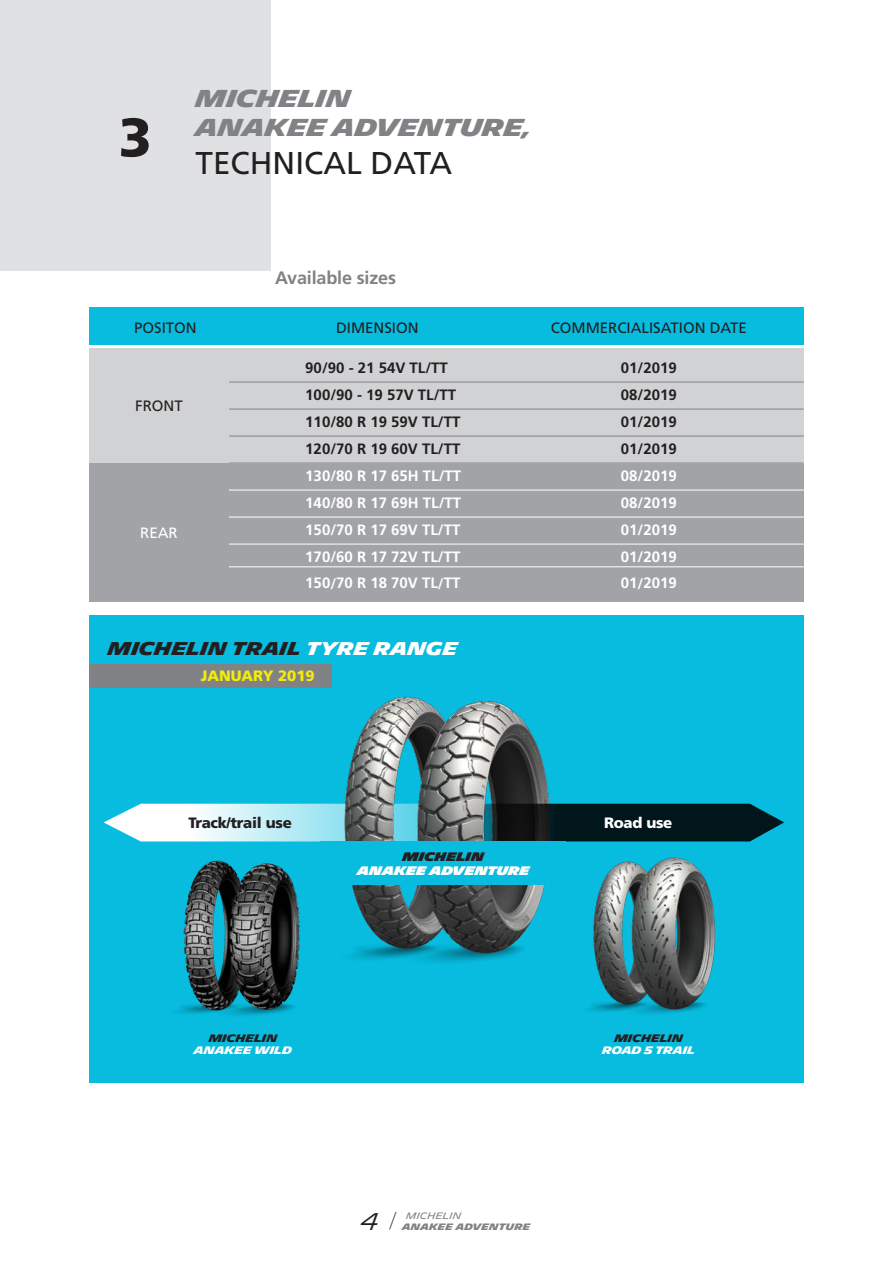
<style>
.page{position:relative;width:893px;height:1263px;background:#fff}
.page>*{position:absolute;margin:0;border:0;box-sizing:border-box;transform-origin:0 0}
.t1{font:900 54.3px "Frutiger LT Std";color:#231f20}
.t2{font:31.5px "Frutiger LT Std";color:#231f20}
.t3{font:700 23.7px/28.5px "Michelin";letter-spacing:-.02em;color:#808285}
.t4{font:300 23.4px "Michelin";color:#231f20}
.t5{font:700 18px "Michelin";letter-spacing:-.01em;color:#231f20}
.t6{font:700 18px "Frutiger LT Std";letter-spacing:-.01em;color:#808285}
.t7{font:700 15px "Frutiger LT Std";color:#fff}
.t8{font:700 15px "Frutiger LT Std";color:#231f20}
.t9{font:15px "Frutiger LT Std";color:#231f20}
.t10{font:900 15px "Frutiger LT Std";letter-spacing:-.02em;color:#231f20}
.t11{font:900 15px "Frutiger LT Std";color:#f5ec09}
.t12{font:900 15px "Frutiger LT Std";letter-spacing:-.02em;color:#fff}
.t13{font:15px "Frutiger LT Std";color:#fff}
.t14{font:900 12px/14.4px "Michelin";letter-spacing:-.02em;color:#fff;text-align:center}
.t15{font:700 10.5px/12.6px "Michelin";letter-spacing:-.02em;color:#fff;text-align:center}
.t16{font:700 9px "Michelin";letter-spacing:.01em;color:#808285}
.t17{font:9px "Michelin";letter-spacing:.01em;color:#808285}
.s1{color:#fff}
.s2{color:#231f20}
</style>
<div class="page">
<svg style="left:389px;top:1212px;width:8px;height:18px"></svg>
<div style="left:0;top:0;width:271px;height:271px;background:#e0e1e3"></div>
<div style="left:89px;top:615px;width:715px;height:467px;background:#07bcdf"></div>
<div style="left:89px;top:664px;width:243px;height:24px;background:#808285"></div>
<div style="left:89px;top:463px;width:715px;height:139px;background:#a1a3a6"></div>
<div style="left:89px;top:348px;width:715px;height:115px;background:#d1d2d4"></div>
<div style="left:89px;top:308px;width:715px;height:37px;background:#07bcdf"></div>
<hr style="left:89px;top:382px;width:715px;height:1px;background:#808285">
<hr style="left:89px;top:409px;width:715px;height:1px;background:#808285">
<hr style="left:89px;top:436px;width:715px;height:1px;background:#808285">
<hr style="left:89px;top:463px;width:715px;height:1px;background:#808285">
<hr style="left:89px;top:490px;width:715px;height:1px;background:#fff">
<hr style="left:89px;top:517px;width:715px;height:1px;background:#fff">
<hr style="left:89px;top:544px;width:715px;height:1px;background:#fff">
<hr style="left:89px;top:566px;width:715px;height:1px;background:#fff">
<div style="left:89px;top:348px;width:140px;height:115px;background:#d1d2d4"></div>
<div style="left:89px;top:463px;width:140px;height:139px;background:#a1a3a6"></div>
<img style="left:351px;top:696px;width:212px;height:266px">
<svg style="left:104px;top:804px;width:226px;height:37px;background:#cbf0f8"></svg>
<svg style="left:486px;top:804px;width:298px;height:37px;background:#042026"></svg>
<img style="left:330px;top:746px;width:156px;height:95px">
<div style="left:321px;top:841px;width:245px;height:44px;background:#07bcdf"></div>
<img style="left:173px;top:860px;width:128px;height:155px">
<img style="left:589px;top:857px;width:126px;height:157px">
<p class="t1" style="left:119px;top:105px;width:35px">3</p>
<p class="t3" style="left:196px;top:85px;width:338px">MICHELIN<br>ANAKEE ADVENTURE,</p>
<p class="t2" style="left:196px;top:145px;width:258px">TECHNICAL DATA</p>
<p class="t6" style="left:275px;top:267px;width:122px">Available sizes</p>
<p class="t9" style="left:134px;top:319px;width:64px">POSITON</p>
<p class="t9" style="left:336px;top:319px;width:84px">DIMENSION</p>
<p class="t9" style="left:551px;top:319px;width:198px">COMMERCIALISATION DATE</p>
<p class="t8" style="left:305px;top:359px;width:144px">90/90 - 21 54V TL/TT</p>
<p class="t8" style="left:621px;top:359px;width:57px">01/2019</p>
<p class="t8" style="left:305px;top:386px;width:152px">100/90 - 19 57V TL/TT</p>
<p class="t8" style="left:621px;top:386px;width:57px">08/2019</p>
<p class="t8" style="left:305px;top:413px;width:157px">110/80 R 19 59V TL/TT</p>
<p class="t8" style="left:621px;top:413px;width:57px">01/2019</p>
<p class="t8" style="left:305px;top:440px;width:157px">120/70 R 19 60V TL/TT</p>
<p class="t8" style="left:621px;top:440px;width:57px">01/2019</p>
<p class="t7" style="left:305px;top:467px;width:157px">130/80 R 17 65H TL/TT</p>
<p class="t7" style="left:621px;top:467px;width:57px">08/2019</p>
<p class="t7" style="left:305px;top:494px;width:157px">140/80 R 17 69H TL/TT</p>
<p class="t7" style="left:621px;top:494px;width:57px">08/2019</p>
<p class="t7" style="left:305px;top:521px;width:157px">150/70 R 17 69V TL/TT</p>
<p class="t7" style="left:621px;top:521px;width:57px">01/2019</p>
<p class="t7" style="left:305px;top:548px;width:157px">170/60 R 17 72V TL/TT</p>
<p class="t7" style="left:621px;top:548px;width:57px">01/2019</p>
<p class="t7" style="left:305px;top:574px;width:157px">150/70 R 18 70V TL/TT</p>
<p class="t7" style="left:621px;top:574px;width:57px">01/2019</p>
<p class="t9" style="left:135px;top:397px;width:49px">FRONT</p>
<p class="t13" style="left:140px;top:524px;width:39px">REAR</p>
<p class="t5" style="left:108px;top:638px;width:351px">MICHELIN TRAIL <span class="s1">TYRE RANGE</span></p>
<p class="t11" style="left:201px;top:667px;width:116px">JANUARY 2019</p>
<p class="t10" style="left:188px;top:814px;width:105px">Track/trail use</p>
<p class="t12" style="left:604px;top:814px;width:70px">Road use</p>
<p class="t14" style="left:357px;top:849px;width:174px"><span class="s2">MICHELIN<br></span>ANAKEE ADVENTURE</p>
<p class="t15" style="left:194px;top:1032px;width:100px"><span class="s2">MICHELIN<br></span>ANAKEE WILD</p>
<p class="t15" style="left:602px;top:1032px;width:95px"><span class="s2">MICHELIN<br></span>ROAD 5 TRAIL</p>
<p class="t17" style="left:406px;top:1210px;width:57px">MICHELIN</p>
<h3 class="t4" style="left:361px;top:1207px;width:20px">4</h3>
<p class="t16" style="left:402px;top:1221px;width:130px">ANAKEE ADVENTURE</p>
</div>
